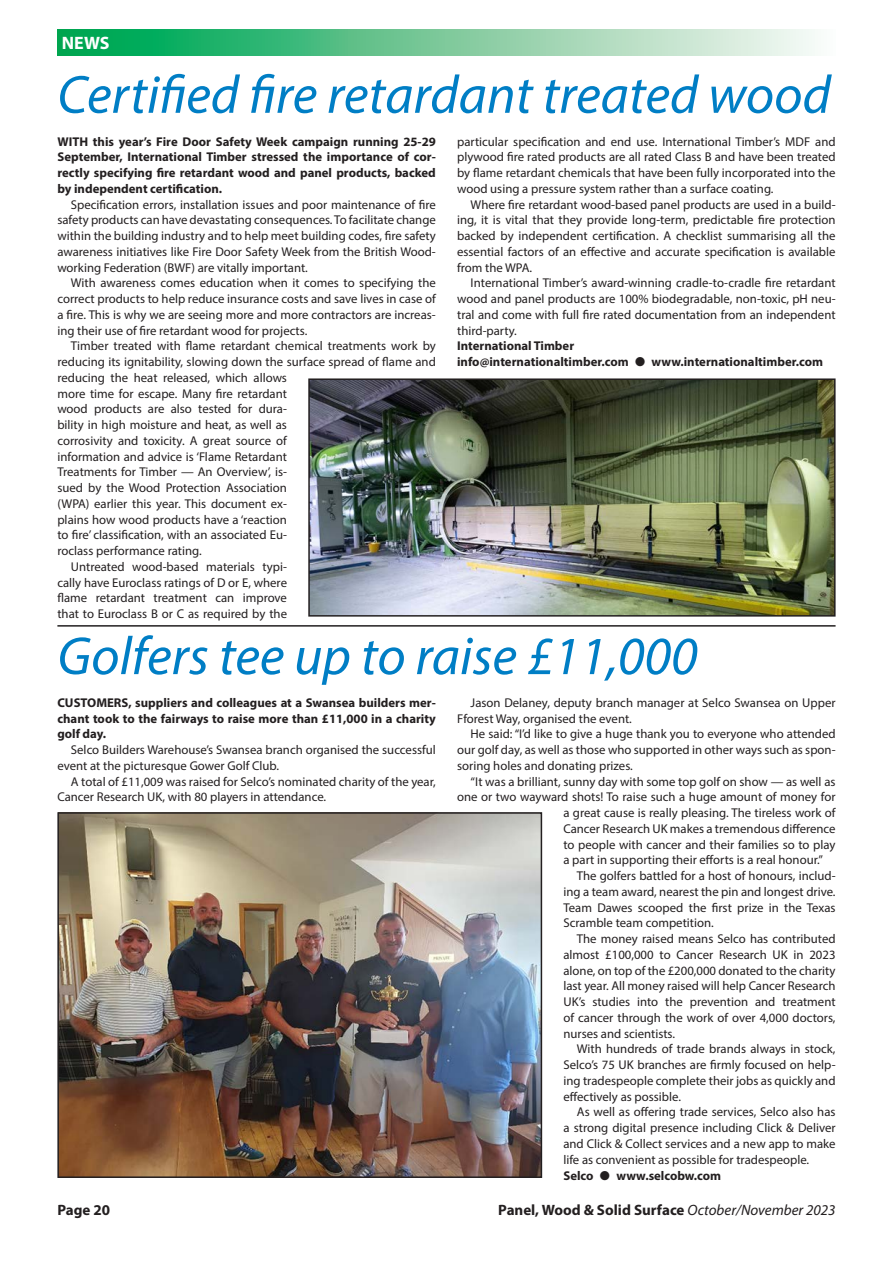
<style>
.page{position:relative;width:893px;height:1263px;background:#fff}
.page>*{position:absolute;margin:0;border:0;box-sizing:border-box;transform-origin:0 0}
.Heading{font:italic 54px "Myriad Pro";color:#007ec5}
.Strap_line{font:700 18px "Myriad Pro";color:#fff}
.t1{font:700 15px "Myriad Pro";color:#231f20}
.Body_copy{font:12.75px/15.8px "Myriad Pro";color:#231f20;text-align:justify}
.First_paragraph{font:700 12.75px/15.8px "Myriad Pro";color:#231f20;text-align:justify}
.s1{font-weight:400;font-style:italic}
</style>
<div class="page">
<div style="left:57px;top:30px;width:779px;height:25px;background:linear-gradient(to right,#00a047,#fff7f5)"></div>
<img style="left:311px;top:381px;width:522px;height:233px">
<div style="left:308px;top:378px;width:528px;height:239px;border:2px solid #231f20"></div>
<hr style="left:57px;top:625px;width:779px;height:2px;background:#231f20">
<img style="left:60px;top:815px;width:479px;height:360px">
<div style="left:57px;top:812px;width:485px;height:366px;border:2px solid #231f20"></div>
<p class="Strap_line" style="left:62px;top:31px;width:49px">NEWS</p>
<p class="Heading" style="left:57px;top:61px;width:775px">Certified fire retardant treated wood</p>
<p class="First_paragraph" style="left:57px;top:133px;width:380px">WITH this year’s Fire Door Safety Week campaign running 25-29<br>September, International Timber stressed the importance of cor&shy;rectly specifying fire retardant wood and panel products, backed by independent certification.</p>
<p class="Body_copy" style="left:57px;top:196px;width:380px;text-indent:14px">Specification errors, installation issues and poor maintenance of fire safety products can have devastating consequences. To facilitate change within the building industry and to help meet building codes, fire safety awareness initiatives like Fire Door Safety Week from the British Wood&shy;working Federation (BWF) are vitally important.</p>
<p class="Body_copy" style="left:57px;top:275px;width:380px;text-indent:14px">With awareness comes education when it comes to specifying the correct products to help reduce insurance costs and save lives in case of a fire. This is why we are seeing more and more contractors are increas&shy;ing their use of fire retardant wood for projects.</p>
<p class="Body_copy" style="left:57px;top:338px;width:380px;text-align:left;text-indent:14px">Timber treated with flame retardant chemical treatments work by reducing its ignitability, slowing down the surface spread of flame and reducing the heat released, which allows<br>more time for escape. Many fire retardant<br>wood products are also tested for dura-<br>bility in high moisture and heat, as well as<br>corrosivity and toxicity. A great source of<br>information and advice is ‘Flame Retardant<br>Treatments for Timber — An Overview’, is-<br>sued by the Wood Protection Association<br>(WPA) earlier this year. This document ex-<br>plains how wood products have a ‘reaction<br>to fire’ classification, with an associated Eu-<br>roclass performance rating.</p>
<p class="Body_copy" style="left:57px;top:558px;width:231px;text-indent:13px">Untreated wood-based materials typi&shy;cally have Euroclass ratings of D or E, where flame retardant treatment can improve that to Euroclass B or C as required by the</p>
<p class="Body_copy" style="left:457px;top:133px;width:380px">particular specification and end use. International Timber’s MDF and plywood fire rated products are all rated Class B and have been treated by flame retardant chemicals that have been fully incorporated into the wood using a pressure system rather than a surface coating.</p>
<p class="Body_copy" style="left:457px;top:196px;width:380px;text-indent:13px">Where fire retardant wood-based panel products are used in a build&shy;ing, it is vital that they provide long-term, predictable fire protection backed by independent certification. A checklist summarising all the essential factors of an effective and accurate specification is available from the WPA.</p>
<p class="Body_copy" style="left:457px;top:275px;width:380px;text-indent:14px">International Timber’s award-winning cradle-to-cradle fire retardant wood and panel products are 100% biodegradable, non-toxic, pH neu&shy;tral and come with full fire rated documentation from an independent third-party.</p>
<p class="First_paragraph" style="left:457px;top:338px;width:119px">International Timber</p>
<p class="First_paragraph" style="left:457px;top:354px;width:367px">info@internationaltimber.com ● www.internationaltimber.com</p>
<p class="Heading" style="left:57px;top:623px;width:642px">Golfers tee up to raise £11,000</p>
<p class="First_paragraph" style="left:57px;top:694px;width:380px">CUSTOMERS, suppliers and colleagues at a Swansea builders mer&shy;chant took to the fairways to raise more than £11,000 in a charity golf day.</p>
<p class="Body_copy" style="left:57px;top:742px;width:380px;text-indent:14px">Selco Builders Warehouse’s Swansea branch organised the successful event at the picturesque Gower Golf Club.</p>
<p class="Body_copy" style="left:57px;top:773px;width:380px;text-indent:14px">A total of £11,009 was raised for Selco’s nominated charity of the year,<br>Cancer Research UK, with 80 players in attendance.</p>
<p class="Body_copy" style="left:457px;top:695px;width:380px;text-indent:14px">Jason Delaney, deputy branch manager at Selco Swansea on Upper<br>Fforest Way, organised the event.</p>
<p class="Body_copy" style="left:457px;top:726px;width:380px;text-indent:14px">He said: “I’d like to give a huge thank you to everyone who attended our golf day, as well as those who supported in other ways such as spon&shy;soring holes and donating prizes.</p>
<p class="Body_copy" style="left:471px;top:773px;width:366px">“It was a brilliant, sunny day with some top golf on show — as well as</p>
<p class="Body_copy" style="left:457px;top:789px;width:380px">one or two wayward shots! To raise such a huge amount of money for</p>
<p class="Body_copy" style="left:563px;top:805px;width:274px">a great cause is really pleasing. The tireless work of</p>
<p class="Body_copy" style="left:563px;top:820px;width:274px">Cancer Research UK makes a tremendous difference</p>
<p class="Body_copy" style="left:563px;top:836px;width:274px">to people with cancer and their families so to play</p>
<p class="Body_copy" style="left:563px;top:852px;width:261px">a part in supporting their efforts is a real honour.”</p>
<p class="Body_copy" style="left:563px;top:868px;width:274px;text-indent:14px">The golfers battled for a host of honours, includ&shy;ing a team award, nearest the pin and longest drive.<br>Team Dawes scooped the first prize in the Texas Scramble team competition.</p>
<p class="Body_copy" style="left:563px;top:931px;width:274px;text-indent:14px">The money raised means Selco has contributed almost £100,000 to Cancer Research UK in 2023 alone, on top of the £200,000 donated to the charity last year. All money raised will help Cancer Research UK’s studies into the prevention and treatment of cancer through the work of over 4,000 doctors, nurses and scientists.</p>
<p class="Body_copy" style="left:563px;top:1041px;width:274px;text-indent:14px">With hundreds of trade brands always in stock, Selco’s 75 UK branches are firmly focused on help&shy;ing tradespeople complete their jobs as quickly and effectively as possible.</p>
<p class="Body_copy" style="left:563px;top:1104px;width:274px;text-indent:14px">As well as offering trade services, Selco also has a strong digital presence including Click &amp; Deliver and Click &amp; Collect services and a new app to make life as convenient as possible for tradespeople.</p>
<p class="First_paragraph" style="left:563px;top:1167px;width:159px">Selco ● www.selcobw.com</p>
<p class="t1" style="left:57px;top:1200px;width:54px">Page 20</p>
<p class="t1" style="left:498px;top:1200px;width:339px">Panel, Wood &amp; Solid Surface <span class="s1">October/November 2023</span></p>
</div>
